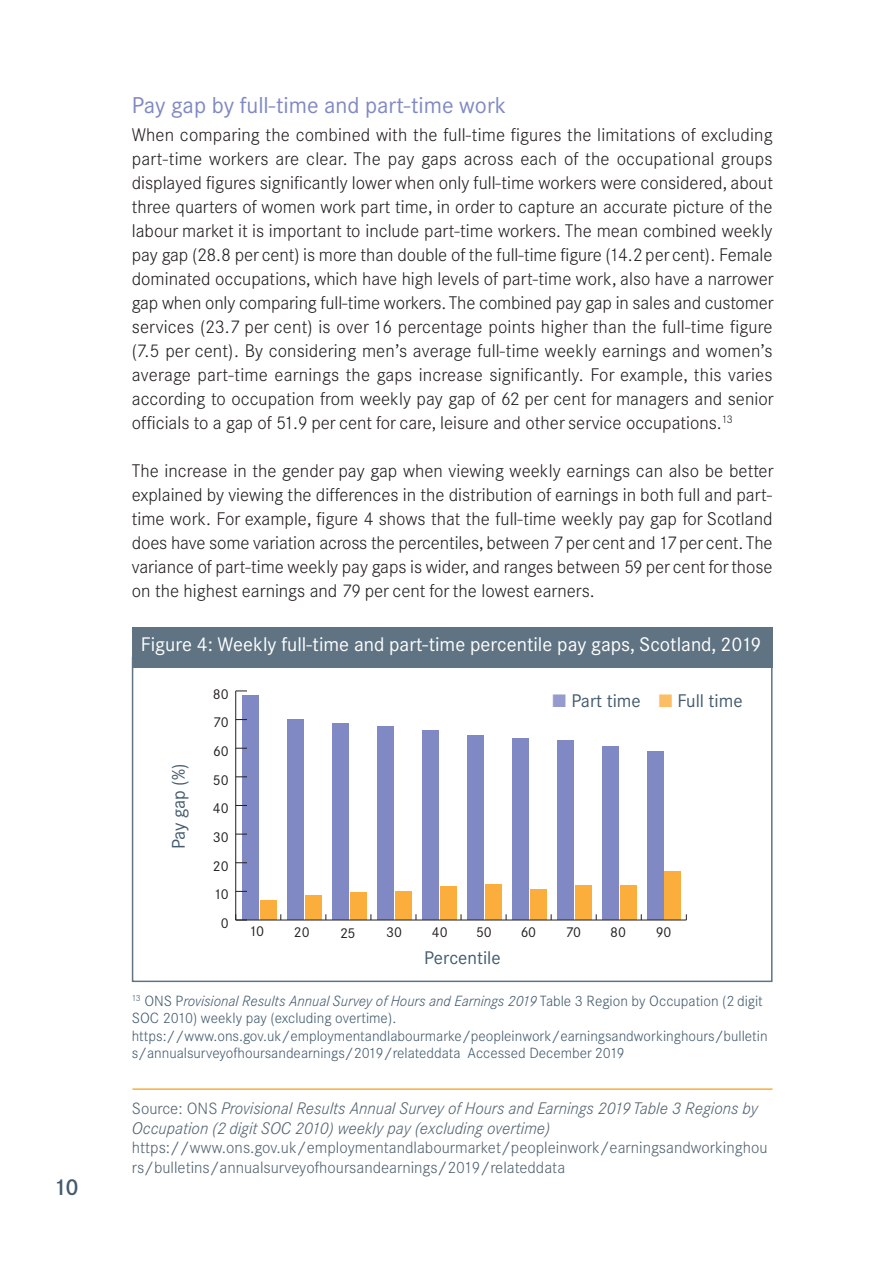
<style>
.page{position:relative;width:893px;height:1263px;background:#fff}
.page>*{position:absolute;margin:0;border:0;box-sizing:border-box;transform-origin:0 0}
.t1{font:22.5px "Corporate Sans BQ";color:#8089c3}
.t2{font:500 22.5px "Corporate Sans BQ";color:#435b6d}
.t3{font:19.35px "Corporate Sans BQ";color:#fff}
.t4{font:300 18px/24px "Corporate Sans BQ";color:#231f20;text-align:justify}
.t5{font:18px "Corporate Sans BQ";color:#435b6d}
.t6{font:italic 300 16.5px/19.8px "Corporate Sans BQ";color:#52626f}
.t7{font:300 16.05px/19.2px "Corporate Sans BQ";color:#52626f}
.t8{font:300 14.55px/17.4px "Corporate Sans BQ";color:#435b6d}
.t9{font:13.95px "Corporate Sans BQ";color:#231f20}
.s1{color:#969bcd}
.s2{color:#fcbd64}
.s3{font-style:italic}
.s4{font-style:normal;font-size:16.05px}
</style>
<div class="page">
<hr style="left:132px;top:1088px;width:640px;height:2px;background:#fbae3b">
<div style="left:132px;top:627px;width:640px;height:40px;background:#5f7383"></div>
<div style="left:261px;top:901px;width:16px;height:19px;background:#fbae3b"></div>
<div style="left:306px;top:895px;width:16px;height:25px;background:#fbae3b"></div>
<div style="left:351px;top:892px;width:16px;height:28px;background:#fbae3b"></div>
<div style="left:396px;top:891px;width:16px;height:29px;background:#fbae3b"></div>
<div style="left:440px;top:886px;width:17px;height:34px;background:#fbae3b"></div>
<div style="left:485px;top:884px;width:16px;height:36px;background:#fbae3b"></div>
<div style="left:530px;top:889px;width:16px;height:31px;background:#fbae3b"></div>
<div style="left:575px;top:885px;width:16px;height:35px;background:#fbae3b"></div>
<div style="left:620px;top:885px;width:16px;height:35px;background:#fbae3b"></div>
<div style="left:665px;top:871px;width:16px;height:49px;background:#fbae3b"></div>
<div style="left:243px;top:696px;width:16px;height:224px;background:#8089c3"></div>
<div style="left:288px;top:719px;width:16px;height:201px;background:#8089c3"></div>
<div style="left:333px;top:723px;width:16px;height:197px;background:#8089c3"></div>
<div style="left:378px;top:726px;width:16px;height:194px;background:#8089c3"></div>
<div style="left:422px;top:731px;width:17px;height:189px;background:#8089c3"></div>
<div style="left:467px;top:735px;width:16px;height:185px;background:#8089c3"></div>
<div style="left:512px;top:738px;width:16px;height:182px;background:#8089c3"></div>
<div style="left:557px;top:740px;width:16px;height:180px;background:#8089c3"></div>
<div style="left:602px;top:746px;width:16px;height:174px;background:#8089c3"></div>
<div style="left:647px;top:751px;width:16px;height:169px;background:#8089c3"></div>
<hr style="left:236px;top:919px;width:450px;height:1px;background:#231f20">
<hr style="left:235px;top:691px;width:1px;height:229px;background:#231f20">
<svg style="left:235px;top:914px;width:12px;height:6px"></svg>
<div style="left:132px;top:657px;width:640px;height:325px;border:2px solid #5f7383"></div>
<p class="t2" style="left:53px;top:1179px;width:27px">10</p>
<p class="t1" style="left:132px;top:97px;width:376px">Pay gap by full-time and part-time work</p>
<p class="t4" style="left:132px;top:125px;width:643px">When comparing the combined with the full-time figures the limitations of excluding part-time workers are clear. The pay gaps across each of the occupational groups displayed figures significantly lower when only full-time workers were considered, about three quarters of women work part time, in order to capture an accurate picture of the labour market it is important to include part-time workers. The mean combined weekly pay gap (28.8 per cent) is more than double of the full-time figure (14.2 per cent). Female dominated occupations, which have high levels of part-time work, also have a narrower gap when only comparing full-time workers. The combined pay gap in sales and customer services (23.7 per cent) is over 16 percentage points higher than the full-time figure (7.5 per cent). By considering men’s average full-time weekly earnings and women’s average part-time earnings the gaps increase significantly. For example, this varies according to occupation from weekly pay gap of 62 per cent for managers and senior officials to a gap of 51.9 per cent for care, leisure and other service occupations.<sup>13</sup></p>
<p class="t4" style="left:132px;top:461px;width:643px;text-align:left">The increase in the gender pay gap when viewing weekly earnings can also be better explained by viewing the differences in the distribution of earnings in both full and part&shy;time work. For example, figure 4 shows that the full-time weekly pay gap for Scotland does have some variation across the percentiles, between 7 per cent and 17 per cent. The variance of part-time weekly pay gaps is wider, and ranges between 59 per cent forthose on the highest earnings and 79 per cent for the lowest earners.</p>
<p class="t3" style="left:141px;top:637px;width:622px">Figure 4: Weekly full-time and part-time percentile pay gaps, Scotland, 2019</p>
<p class="t5" style="left:172px;top:849px;width:87px;rotate:-90deg">Pay gap (%)</p>
<p class="t9" style="left:213px;top:689px;width:17px">80</p>
<p class="t9" style="left:214px;top:718px;width:17px">70</p>
<p class="t9" style="left:213px;top:746px;width:17px">60</p>
<p class="t9" style="left:213px;top:775px;width:17px">50</p>
<p class="t9" style="left:213px;top:803px;width:17px">40</p>
<p class="t9" style="left:213px;top:832px;width:17px">30</p>
<p class="t9" style="left:213px;top:861px;width:17px">20</p>
<p class="t9" style="left:213px;top:889px;width:17px">10</p>
<p class="t9" style="left:221px;top:918px;width:9px">0</p>
<p class="t5" style="left:553px;top:694px;width:192px"><span class="s1">■</span> Part time <span class="s2">■</span> Full time</p>
<p class="t9" style="left:249px;top:926px;width:17px">10</p>
<p class="t9" style="left:294px;top:927px;width:17px">20</p>
<p class="t9" style="left:340px;top:928px;width:17px">25</p>
<p class="t9" style="left:386px;top:927px;width:17px">30</p>
<p class="t9" style="left:432px;top:927px;width:17px">40</p>
<p class="t9" style="left:476px;top:927px;width:17px">50</p>
<p class="t9" style="left:521px;top:927px;width:17px">60</p>
<p class="t9" style="left:566px;top:927px;width:17px">70</p>
<p class="t9" style="left:610px;top:927px;width:17px">80</p>
<p class="t9" style="left:656px;top:927px;width:17px">90</p>
<p class="t5" style="left:424px;top:951px;width:78px">Percentile</p>
<p class="t8" style="left:132px;top:993px;width:637px"><sup>13</sup> ONS P<span class="s3">rovisional Results Annual Survey of Hours and Earnings 2019</span> Table 3 Region by Occupation (2 digit SOC 2010) weekly pay (excluding overtime). https://www.ons.gov.uk/employmentandlabourmarke/peopleinwork/earningsandworkinghours/bulletin s/annualsurveyofhoursandearnings/2019/relateddata Accessed December 2019</p>
<p class="t6" style="left:132px;top:1100px;width:628px"><span class="s4">Source: ONS</span> Provisional Results Annual Survey of Hours and Earnings 2019Table 3 Regions by<br>Occupation (2 digit SOC 2010) weekly pay (excluding overtime)</p>
<p class="t7" style="left:132px;top:1140px;width:637px">https://www.ons.gov.uk/employmentandlabourmarket/peopleinwork/earningsandworkinghou rs/bulletins/annualsurveyofhoursandearnings/2019/relateddata</p>
</div>
